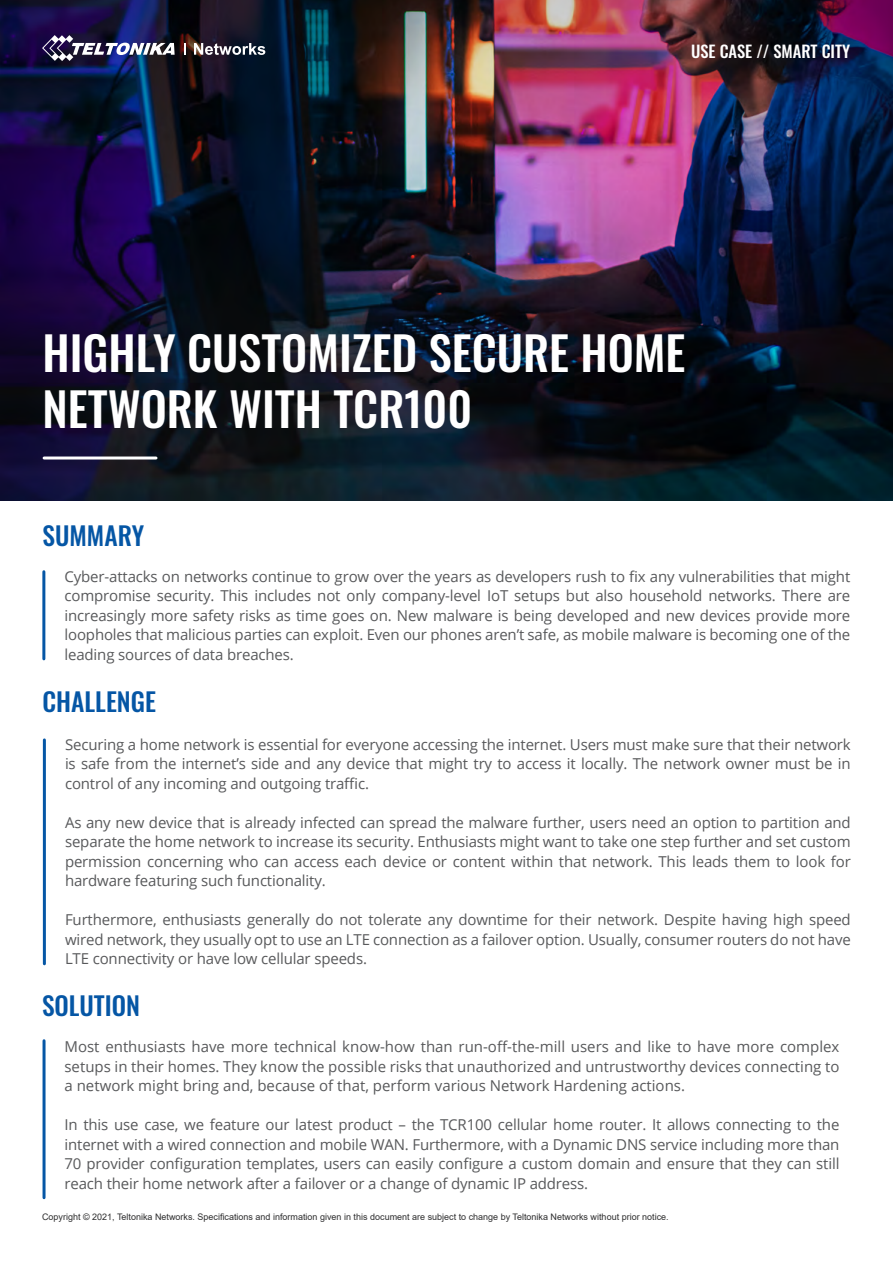
<style>
.page{position:relative;width:893px;height:1263px;background:#fff}
.page>*{position:absolute;margin:0;border:0;box-sizing:border-box;transform-origin:0 0}
.t1{font:500 46.5px/55.5px "Oswald";color:#fff}
.t2{font:500 25.5px "Oswald";color:#0556a5}
.t3{font:500 16.5px "Oswald";color:#fff}
.t4{font:15px/19.5px "Open Sans";letter-spacing:-.01em;color:#58595b;text-align:justify}
.t5{font:9px "Arial";color:#2e2e2f}
</style>
<div class="page">
<img style="left:0;top:0;width:893px;height:500px">
<hr style="left:42px;top:572px;width:3px;height:87px;background:#0556a5">
<hr style="left:43px;top:740px;width:3px;height:224px;background:#0556a5">
<hr style="left:44px;top:456px;width:112px;height:3px;background:#fff">
<svg style="left:42px;top:35px;width:133px;height:26px"></svg>
<svg style="left:184px;top:43px;width:2px;height:12px"></svg>
<svg style="left:194px;top:43px;width:71px;height:12px"></svg>
<hr style="left:43px;top:1041px;width:3px;height:157px;background:#0556a5">
<p class="t3" style="left:691px;top:43px;width:161px">USE CASE // SMART CITY</p>
<h1 class="t1" style="left:43px;top:328px;width:644px">HIGHLY CUSTOMIZED SECURE HOME<br>NETWORK WITH TCR100</h1>
<h2 class="t2" style="left:43px;top:522px;width:103px">SUMMARY</h2>
<p class="t4" style="left:64px;top:566px;width:787px">Cyber-attacks on networks continue to grow over the years as developers rush to fix any vulnerabilities that might compromise security. This includes not only company-level IoT setups but also household networks. There are increasingly more safety risks as time goes on. New malware is being developed and new devices provide more loopholes that malicious parties can exploit. Even our phones aren’t safe, as mobile malware is becoming one of the leading sources of data breaches.</p>
<h2 class="t2" style="left:43px;top:688px;width:115px">CHALLENGE</h2>
<p class="t4" style="left:65px;top:734px;width:787px">Securing a home network is essential for everyone accessing the internet. Users must make sure that their network is safe from the internet’s side and any device that might try to access it locally. The network owner must be in control of any incoming and outgoing traffic.</p>
<p class="t4" style="left:65px;top:812px;width:787px">As any new device that is already infected can spread the malware further, users need an option to partition and separate the home network to increase its security. Enthusiasts might want to take one step further and set custom permission concerning who can access each device or content within that network. This leads them to look for hardware featuring such functionality.</p>
<p class="t4" style="left:65px;top:910px;width:787px">Furthermore, enthusiasts generally do not tolerate any downtime for their network. Despite having high speed wired network, they usually opt to use an LTE connection as a failover option. Usually, consumer routers do not have LTE connectivity or have low cellular speeds.</p>
<h2 class="t2" style="left:42px;top:992px;width:100px">SOLUTION</h2>
<p class="t4" style="left:64px;top:1037px;width:776px">Most enthusiasts have more technical know-how than run-off-the-mill users and like to have more complex setups in their homes. They know the possible risks that unauthorized and untrustworthy devices connecting to a network might bring and, because of that, perform various Network Hardening actions.</p>
<p class="t4" style="left:64px;top:1115px;width:776px">In this use case, we feature our latest product – the TCR100 cellular home router. It allows connecting to the internet with a wired connection and mobile WAN. Furthermore, with a Dynamic DNS service including more than 70 provider configuration templates, users can easily configure a custom domain and ensure that they can still reach their home network after a failover or a change of dynamic IP address.</p>
<p class="t5" style="left:42px;top:1211px;width:628px">Copyright © 2021, Teltonika Networks. Specifications and information given in this document are subject to change by Teltonika Networks without prior notice.</p>
</div>
